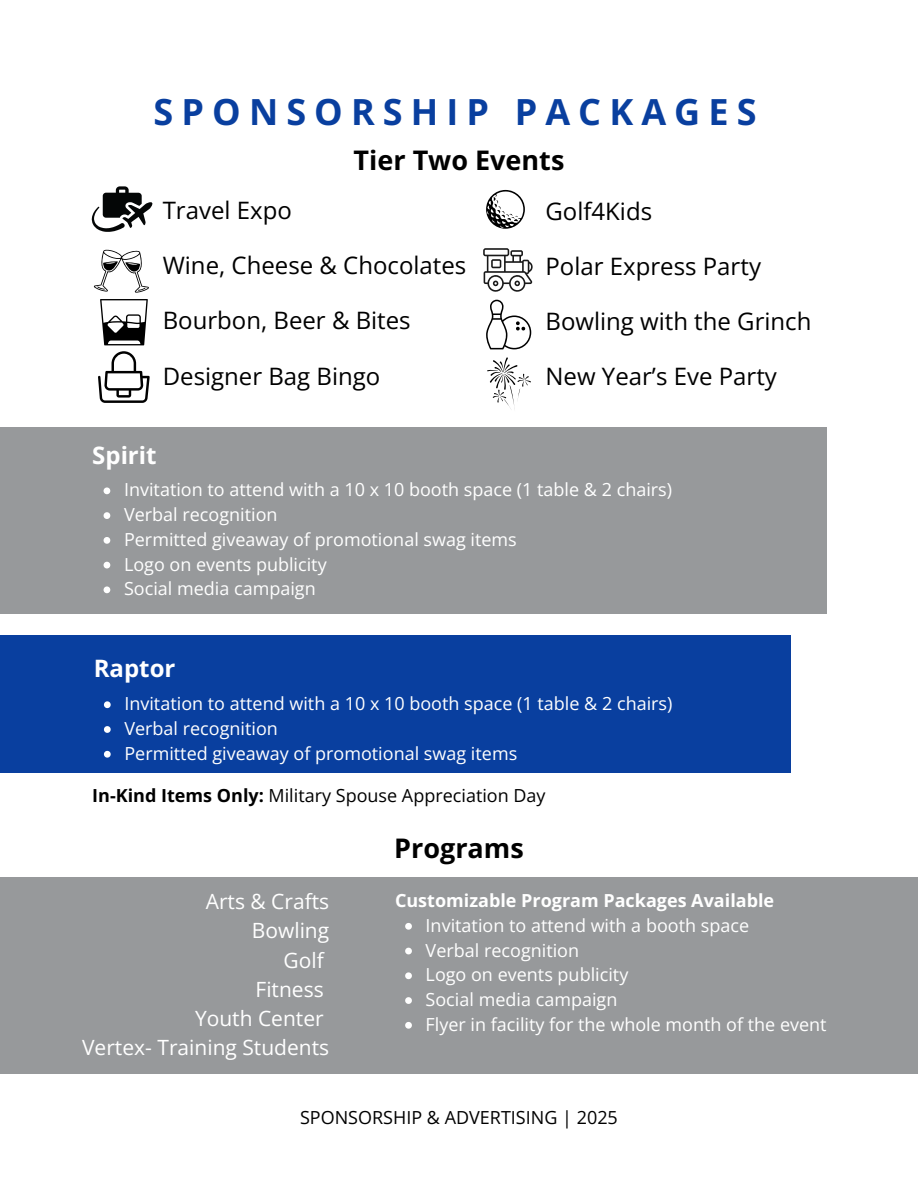
<style>
.page{position:relative;width:918px;height:1188px;background:#fff}
.page>*{position:absolute;margin:0;border:0;box-sizing:border-box;transform-origin:0 0}
.t1{font:700 36px "Open Sans";letter-spacing:.225em;color:#093f9f}
.t2{font:700 27px "Open Sans";color:#000}
.t3{font:24px "Open Sans";color:#000}
.t4{font:700 24px "Open Sans";color:#fff}
.t5{font:21px/29.2px "Open Sans";color:#fff;text-align:right}
.t6{font:18px/24.8px "Open Sans";color:#fff}
.t7{font:18px "Open Sans";color:#000}
.t8{font:700 18px "Open Sans";color:#fff}
.s1{font-weight:700}
</style>
<div class="page">
<div style="left:0;top:427px;width:826px;height:186px;background:#97999b"></div>
<div style="left:0;top:635px;width:790px;height:137px;background:#093f9f"></div>
<div style="left:0;top:877px;width:918px;height:197px;background:#97999b"></div>
<svg style="left:92px;top:186px;width:61px;height:46px"></svg>
<svg style="left:98px;top:351px;width:52px;height:52px"></svg>
<svg style="left:486px;top:190px;width:39px;height:39px"></svg>
<svg style="left:94px;top:249px;width:55px;height:44px"></svg>
<svg style="left:100px;top:299px;width:47px;height:46px"></svg>
<svg style="left:483px;top:248px;width:50px;height:44px"></svg>
<svg style="left:486px;top:300px;width:45px;height:49px"></svg>
<svg style="left:487px;top:357px;width:44px;height:52px"></svg>
<svg style="left:504px;top:399px;width:8px;height:12px"></svg>
<svg style="left:104px;top:487px;width:6px;height:7px"></svg>
<svg style="left:104px;top:512px;width:6px;height:7px"></svg>
<svg style="left:104px;top:537px;width:6px;height:7px"></svg>
<svg style="left:104px;top:562px;width:6px;height:6px"></svg>
<svg style="left:104px;top:586px;width:6px;height:7px"></svg>
<svg style="left:104px;top:701px;width:7px;height:7px"></svg>
<svg style="left:104px;top:726px;width:7px;height:7px"></svg>
<svg style="left:104px;top:751px;width:7px;height:7px"></svg>
<svg style="left:405px;top:923px;width:7px;height:7px"></svg>
<svg style="left:405px;top:948px;width:7px;height:6px"></svg>
<svg style="left:405px;top:972px;width:7px;height:7px"></svg>
<svg style="left:405px;top:997px;width:7px;height:7px"></svg>
<svg style="left:405px;top:1022px;width:7px;height:7px"></svg>
<h1 class="t1" style="left:154px;top:87px;width:604px">SPONSORSHIP PACKAGES</h1>
<h2 class="t2" style="left:354px;top:141px;width:212px">Tier Two Events</h2>
<h3 class="t3" style="left:163px;top:194px;width:131px">Travel Expo</h3>
<h3 class="t3" style="left:163px;top:249px;width:305px">Wine, Cheese &amp; Chocolates</h3>
<h3 class="t3" style="left:163px;top:304px;width:249px">Bourbon, Beer &amp; Bites</h3>
<h3 class="t3" style="left:163px;top:359px;width:219px">Designer Bag Bingo</h3>
<h3 class="t4" style="left:92px;top:438px;width:66px">Spirit</h3>
<h3 class="t3" style="left:546px;top:195px;width:108px">Golf4Kids</h3>
<h3 class="t3" style="left:546px;top:250px;width:217px">Polar Express Party</h3>
<h3 class="t3" style="left:546px;top:305px;width:267px">Bowling with the Grinch</h3>
<h3 class="t3" style="left:546px;top:360px;width:233px">New Year’s Eve Party</h3>
<p class="t6" style="left:124px;top:477px;width:550px">Invitation to attend with a 10 x 10 booth space (1 table &amp; 2 chairs)<br>Verbal recognition<br>Permitted giveaway of promotional swag items<br>Logo on events publicity<br>Social media campaign</p>
<h3 class="t4" style="left:94px;top:652px;width:83px">Raptor</h3>
<p class="t6" style="left:124px;top:691px;width:550px">Invitation to attend with a 10 x 10 booth space (1 table &amp; 2 chairs)<br>Verbal recognition<br>Permitted giveaway of promotional swag items</p>
<p class="t7" style="left:92px;top:783px;width:455px"><span class="s1">In-Kind Items Only:</span> Military Spouse Appreciation Day</p>
<h2 class="t2" style="left:394px;top:829px;width:131px">Programs</h2>
<p class="t5" style="left:82px;top:886px;width:249px">Arts &amp; Crafts<br>Bowling<br>Golf<br>Fitness<br>Youth Center<br>Vertex- Training Students</p>
<p class="t8" style="left:395px;top:888px;width:381px">Customizable Program Packages Available</p>
<p class="t6" style="left:426px;top:913px;width:403px">Invitation to attend with a booth space<br>Verbal recognition<br>Logo on events publicity<br>Social media campaign<br>Flyer in facility for the whole month of the event</p>
<p class="t7" style="left:300px;top:1105px;width:319px">SPONSORSHIP &amp; ADVERTISING | 2025</p>
</div>
